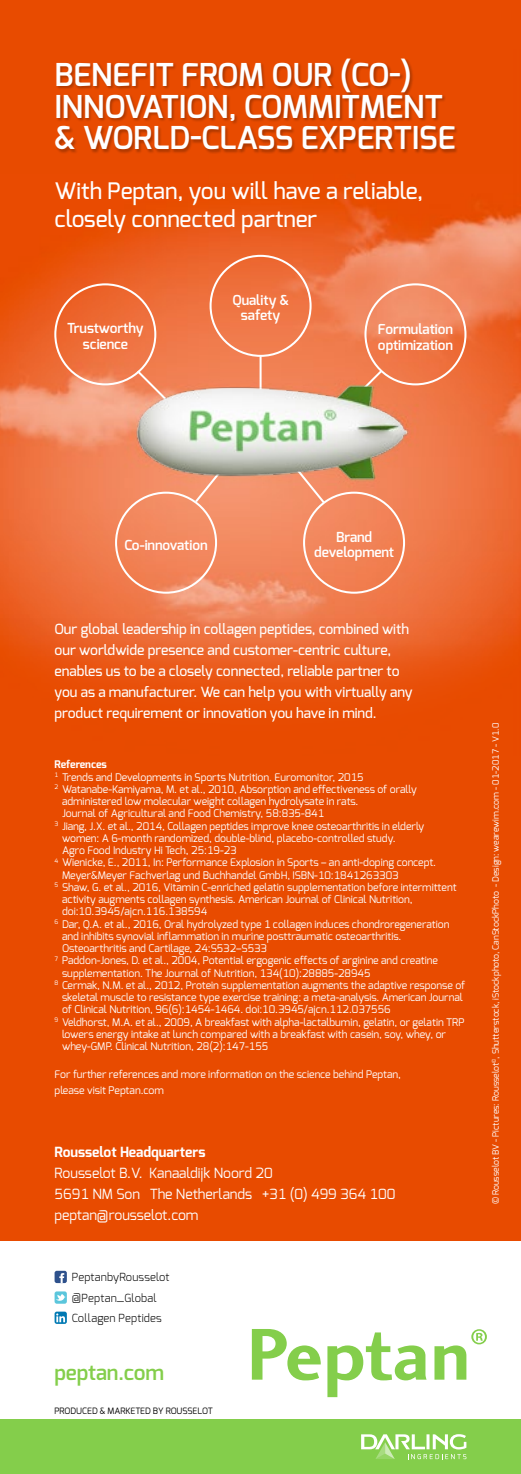
<style>
.page{position:relative;width:521px;height:1474px;background:#fff}
.page>*{position:absolute;margin:0;border:0;box-sizing:border-box;transform-origin:0 0}
.t1{font:600 31.5px/31.5px "Exo";letter-spacing:-.005em;color:#fff}
.t2{font:500 22.75px/28px "Exo";letter-spacing:-.005em;color:#fff}
.t3{font:600 21px "Exo";letter-spacing:-.005em;color:#84ce4b}
.t4{font:500 14px/21px "Exo";letter-spacing:-.005em;color:#fff}
.t5{font:14px/21px "Exo";letter-spacing:-.005em;color:#fff}
.t6{font:700 14px "Exo";letter-spacing:-.005em;color:#fff}
.t7{font:600 13.83px/15.8px "Exo";letter-spacing:-.005em;color:#fff;text-align:center}
.t8{font:300 11.2px/20.5px "Exo";letter-spacing:.015em;color:#000}
.t9{font:10.5px/15.8px "Exo";letter-spacing:-.005em;color:#fff}
.t10{font:700 10.5px "Exo";letter-spacing:-.005em;color:#fff}
.t11{font:8.75px "Exo";letter-spacing:-.005em;color:#fff}
.t12{font:8.75px "Exo";letter-spacing:-.005em;color:#000}
</style>
<div class="page">
<div style="left:0;top:0;width:521px;height:1240px;background:#e84b00"></div>
<div style="left:0;top:1419px;width:521px;height:54px;background:#84ce4b"></div>
<svg style="left:361px;top:1434px;width:105px;height:25px"></svg>
<svg style="left:252px;top:1329px;width:69px;height:51px"></svg>
<svg style="left:327px;top:1332px;width:99px;height:64px"></svg>
<svg style="left:434px;top:1329px;width:53px;height:50px"></svg>
<img style="left:0;top:192px;width:521px;height:502px">
<div style="left:210px;top:255px;width:102px;height:102px;border:2px solid #fff;border-radius:50%"></div>
<hr style="left:260px;top:356px;width:2px;height:41px;background:#fff">
<div style="left:303px;top:491px;width:102px;height:102px;border:2px solid #fff;border-radius:50%"></div>
<svg style="left:293px;top:487px;width:34px;height:19px"></svg>
<div style="left:115px;top:491px;width:102px;height:102px;border:2px solid #fff;border-radius:50%"></div>
<svg style="left:193px;top:487px;width:30px;height:17px"></svg>
<div style="left:364px;top:283px;width:102px;height:102px;border:2px solid #fff;border-radius:50%"></div>
<svg style="left:353px;top:368px;width:31px;height:2px"></svg>
<div style="left:54px;top:283px;width:102px;height:102px;border:2px solid #fff;border-radius:50%"></div>
<svg style="left:135px;top:368px;width:37px;height:2px"></svg>
<img style="left:109px;top:370px;width:306px;height:117px">
<div style="left:55px;top:1270px;width:12px;height:12px;background:#2e518c;border-radius:2px"></div>
<svg style="left:59px;top:1273px;width:5px;height:9px"></svg>
<div style="left:55px;top:1291px;width:12px;height:12px;background:#5bc6dc;border-radius:2px"></div>
<svg style="left:56px;top:1294px;width:9px;height:7px"></svg>
<svg style="left:55px;top:1311px;width:12px;height:12px"></svg>
<svg style="left:56px;top:1313px;width:9px;height:9px"></svg>
<div style="left:56px;top:59px;width:401px;height:95px;background:#000;opacity:.25"></div>
<h1 class="t1" style="left:55px;top:59px;width:402px">BENEFIT FROM OUR (CO-)<br>INNOVATION, COMMITMENT &amp; WORLD-CLASS EXPERTISE</h1>
<h2 class="t2" style="left:55px;top:176px;width:370px">With Peptan, you will have a reliable, closely connected partner</h2>
<h3 class="t7" style="left:67px;top:320px;width:78px">Trustworthy science</h3>
<h3 class="t7" style="left:232px;top:292px;width:58px">Quality &amp; safety</h3>
<h3 class="t7" style="left:378px;top:321px;width:77px;text-align:left">Formulation optimization</h3>
<h3 class="t7" style="left:125px;top:536px;width:84px">Co-innovation</h3>
<h3 class="t7" style="left:314px;top:528px;width:81px">Brand development</h3>
<p class="t4" style="left:55px;top:619px;width:360px">Our global leadership in collagen peptides, combined with our worldwide presence and customer-centric culture, enables us to be a closely connected, reliable partner to you as a manufacturer. We can help you with virtually any product requirement or innovation you have in mind.</p>
<p class="t10" style="left:55px;top:757px;width:54px">References</p>
<p class="t9" style="left:55px;top:769px;width:311px"><sup>1</sup> Trends and Developments in Sports Nutrition. Euromonitor, 2015</p>
<p class="t9" style="left:55px;top:781px;width:364px"><sup>2</sup> Watanabe-Kamiyama, M. et al., 2010, Absorption and effectiveness of orally</p>
<p class="t9" style="left:62px;top:793px;width:298px">administered low molecular weight collagen hydrolysate in rats.</p>
<p class="t9" style="left:62px;top:805px;width:264px">Journal of Agricultural and Food Chemistry, 58:835-841</p>
<p class="t9" style="left:55px;top:818px;width:371px"><sup>3</sup> Jiang, J.X. et al., 2014, Collagen peptides improve knee osteoarthritis in elderly</p>
<p class="t9" style="left:62px;top:830px;width:335px">women: A 6-month randomized, double-blind, placebo-controlled study.</p>
<p class="t9" style="left:62px;top:842px;width:176px">Agro Food Industry Hi Tech, 25:19-23</p>
<p class="t9" style="left:55px;top:854px;width:383px"><sup>4</sup> Wienicke, E., 2011, In: Performance Explosion in Sports – an anti-doping concept.</p>
<p class="t9" style="left:62px;top:867px;width:338px">Meyer&amp;Meyer Fachverlag und Buchhandel GmbH, ISBN-10:1841263303</p>
<p class="t9" style="left:55px;top:879px;width:403px"><sup>5</sup> Shaw, G. et al., 2016, Vitamin C-enriched gelatin supplementation before intermittent</p>
<p class="t9" style="left:62px;top:891px;width:352px">activity augments collagen synthesis. American Journal of Clinical Nutrition,</p>
<p class="t9" style="left:62px;top:903px;width:147px">doi:10.3945/ajcn.116.138594</p>
<p class="t9" style="left:55px;top:916px;width:396px"><sup>6</sup> Dar, Q.A. et al., 2016, Oral hydrolyzed type 1 collagen induces chondroregeneration</p>
<p class="t9" style="left:62px;top:928px;width:341px">and inhibits synovial inflammation in murine posttraumatic osteoarthritis.</p>
<p class="t9" style="left:62px;top:940px;width:207px">Osteoarthritis and Cartilage, 24:S532–S533</p>
<p class="t9" style="left:55px;top:952px;width:385px"><sup>7</sup> Paddon-Jones, D. et al., 2004, Potential ergogenic effects of arginine and creatine</p>
<p class="t9" style="left:62px;top:965px;width:310px">supplementation. The Journal of Nutrition, 134(10):28885-28945</p>
<p class="t9" style="left:55px;top:977px;width:412px"><sup>8</sup> Cermak, N.M. et al., 2012, Protein supplementation augments the adaptive response of</p>
<p class="t9" style="left:62px;top:989px;width:402px">skeletal muscle to resistance type exercise training: a meta-analysis. American Journal</p>
<p class="t9" style="left:62px;top:1001px;width:330px">of Clinical Nutrition, 96(6):1454-1464. doi:10.3945/ajcn.112.037556</p>
<p class="t9" style="left:55px;top:1014px;width:411px"><sup>9</sup> Veldhorst, M.A. et al., 2009, A breakfast with alpha-lactalbumin, gelatin, or gelatin TRP</p>
<p class="t9" style="left:62px;top:1026px;width:385px">lowers energy intake at lunch compared with a breakfast with casein, soy, whey, or</p>
<p class="t9" style="left:62px;top:1038px;width:208px">whey-GMP. Clinical Nutrition, 28(2):147-155</p>
<p class="t9" style="left:55px;top:1066px;width:348px">For further references and more information on the science behind Peptan, please visit Peptan.com</p>
<h3 class="t6" style="left:55px;top:1142px;width:152px">Rousselot Headquarters</h3>
<h3 class="t5" style="left:55px;top:1162px;width:342px">Rousselot B.V. Kanaaldijk Noord 20<br>5691 NM Son The Netherlands +31 (0) 499 364 100 peptan@rousselot.com</h3>
<p class="t8" style="left:72px;top:1266px;width:99px">PeptanbyRousselot @Peptan_Global<br>Collagen Peptides</p>
<h3 class="t3" style="left:55px;top:1358px;width:111px">peptan.com</h3>
<p class="t12" style="left:55px;top:1405px;width:160px">PRODUCED &amp; MARKETED BY ROUSSELOT</p>
<p class="t11" style="left:490px;top:1204px;width:483px;rotate:-90deg">© Rousselot BV - Pictures: Rousselot<sup>©</sup>, Shutterstock, iStockphoto, CanStockPhoto - Design: wearewim.com - 01-2017 - V1.0</p>
</div>
